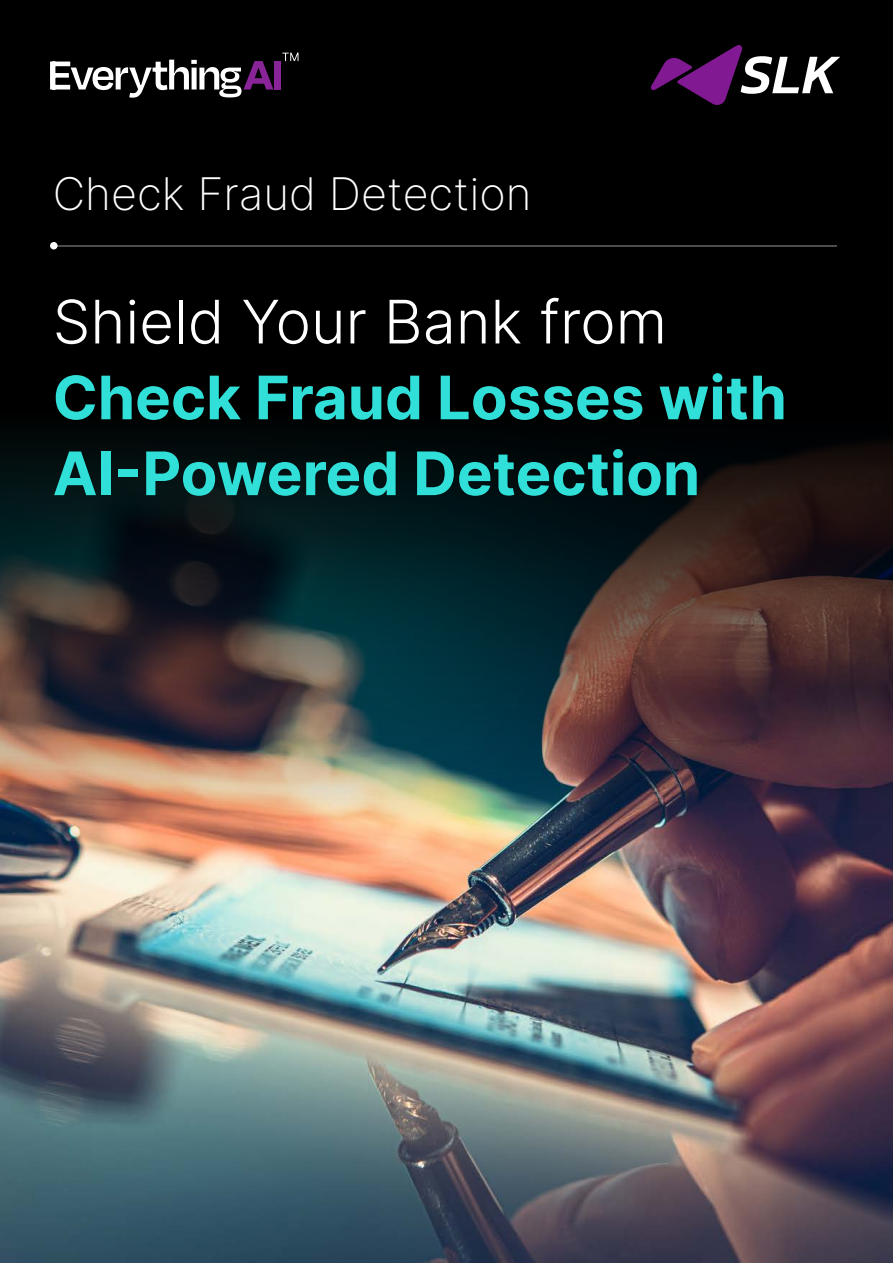
<style>
.page{position:relative;width:893px;height:1263px;background:#000}
.page>*{position:absolute;margin:0;border:0;box-sizing:border-box;transform-origin:0 0}
.t1{font:700 60px/75.9px "Inter";color:#30e0d8}
.t2{font:300 60px "Inter";color:#fff}
.t3{font:200 45px "Inter";color:#fff}
</style>
<div class="page">
<img style="left:0;top:820px;width:893px;height:443px">
<img style="left:0;top:442px;width:893px;height:378px">
<svg style="left:651px;top:45px;width:189px;height:60px"></svg>
<svg style="left:50px;top:60px;width:223px;height:38px"></svg>
<div style="left:274px;top:61px;width:7px;height:29px;background:#882398"></div>
<svg style="left:282px;top:53px;width:16px;height:8px"></svg>
<div style="left:50px;top:242px;width:8px;height:7px;background:#fff;border-radius:50%"></div>
<hr style="left:54px;top:245px;width:783px;height:1px;background:#fff">
<p class="t3" style="left:53px;top:161px;width:480px">Check Fraud Detection</p>
<p class="t2" style="left:53px;top:278px;width:616px">Shield Your Bank from</p>
<p class="t1" style="left:53px;top:358px;width:736px">Check Fraud Losses with<br>AI-Powered Detection</p>
</div>
